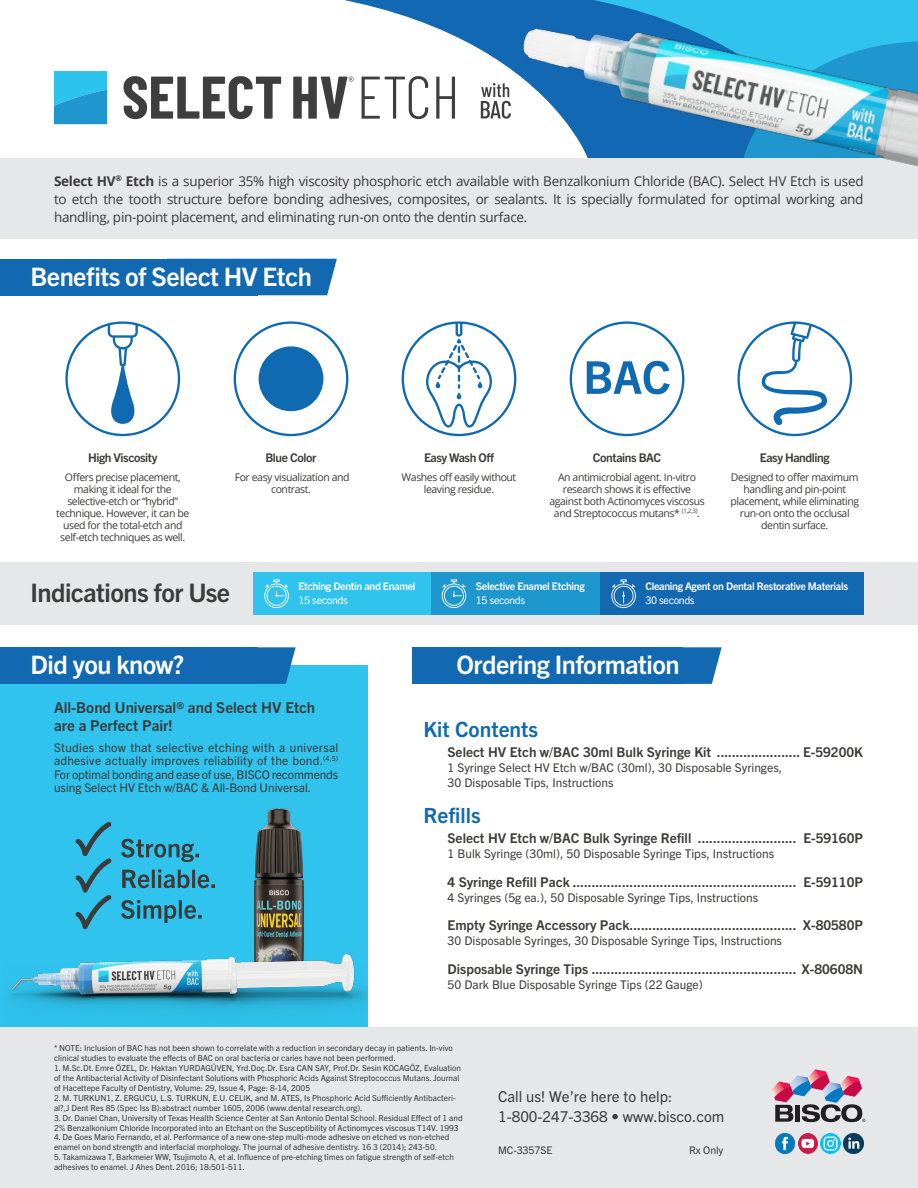
<style>
.page{position:relative;width:918px;height:1188px;background:#fff}
.page>*{position:absolute;margin:0;border:0;box-sizing:border-box;transform-origin:0 0}
.t1{font:700 25.5px "Trade Gothic Next LT Pro";letter-spacing:-.02em;color:#fff}
.t2{font:700 25.5px "Trade Gothic Next LT Pro";letter-spacing:-.02em;color:#3b3b3a}
.t3{font:700 21px "Trade Gothic Next LT Pro";color:#106ab2}
.t4{font:700 21px "Trade Gothic Next LT Pro";color:#1269b2}
.body_copy{font:15px "Trade Gothic Next LT Pro";color:#3b3b3a}
.t5{font:700 15px/18px "Trade Gothic Next LT Pro";color:#3b3b3a}
.t6{font:700 13.5px "Trade Gothic Next LT Pro";color:#3b3b3a}
.t7{font:13.5px/18px "Open Sans";letter-spacing:-.02em;color:#3c3a3b;text-align:justify}
.t8{font:12px/13.5px "Trade Gothic Next LT Pro";color:#3b3b3a;text-align:justify}
.t9{font:700 12px "Trade Gothic Next LT Pro";letter-spacing:-.03em;color:#3b3b3a}
.t10{font:10.5px/12px "Open Sans";letter-spacing:-.04em;color:#3b3b3a;text-align:center}
.t11{font:700 10.5px "Trade Gothic Next LT Pro";letter-spacing:-.03em;color:#fff}
.t12{font:10.5px "Trade Gothic Next LT Pro";letter-spacing:-.03em;color:#fff}
.t13{font:10.5px "Trade Gothic Next LT Pro";letter-spacing:-.01em;color:#3b3b3a}
.t14{font:8.25px/9.9px "Trade Gothic Next LT Pro";color:#3b3b3a}
.s1{font-weight:700}
</style>
<div class="page">
<svg style="left:197px;top:0;width:250px;height:159px"></svg>
<svg style="left:447px;top:0;width:58px;height:159px"></svg>
<div style="left:0;top:666px;width:367px;height:403px;background:#2fc3ed"></div>
<svg style="left:257px;top:647px;width:39px;height:37px"></svg>
<div style="left:0;top:647px;width:257px;height:37px;background:#1269b2"></div>
<svg style="left:122px;top:900px;width:60px;height:2px"></svg>
<svg style="left:122px;top:869px;width:93px;height:19px"></svg>
<svg style="left:121px;top:839px;width:78px;height:23px"></svg>
<svg style="left:75px;top:821px;width:37px;height:81px"></svg>
<div style="left:0;top:159px;width:918px;height:80px;background:#e6e7e9"></div>
<div style="left:0;top:1027px;width:918px;height:161px;background:#e6e7e9"></div>
<svg style="left:772px;top:1069px;width:93px;height:53px"></svg>
<img style="left:775px;top:1134px;width:20px;height:19px">
<img style="left:798px;top:1134px;width:20px;height:19px">
<img style="left:821px;top:1134px;width:20px;height:19px">
<img style="left:844px;top:1134px;width:20px;height:19px">
<div style="left:257px;top:259px;width:80px;height:36px;background:#1269b2"></div>
<div style="left:0;top:259px;width:257px;height:36px;background:#1269b2"></div>
<svg style="left:65px;top:321px;width:115px;height:115px"></svg>
<svg style="left:234px;top:321px;width:114px;height:115px"></svg>
<div style="left:259px;top:346px;width:64px;height:65px;background:#106ab2;border-radius:50%"></div>
<svg style="left:402px;top:321px;width:114px;height:115px"></svg>
<svg style="left:570px;top:321px;width:114px;height:115px"></svg>
<svg style="left:737px;top:321px;width:115px;height:115px"></svg>
<svg style="left:683px;top:647px;width:39px;height:37px"></svg>
<div style="left:413px;top:647px;width:270px;height:37px;background:#1269b2"></div>
<div style="left:0;top:562px;width:918px;height:63px;background:#e6e7e9"></div>
<div style="left:431px;top:572px;width:169px;height:43px;background:#1e96ce"></div>
<svg style="left:442px;top:579px;width:24px;height:29px"></svg>
<div style="left:253px;top:572px;width:178px;height:43px;background:#2fc3ed"></div>
<svg style="left:264px;top:579px;width:25px;height:29px"></svg>
<div style="left:600px;top:572px;width:264px;height:43px;background:#1269b2"></div>
<svg style="left:611px;top:579px;width:25px;height:29px"></svg>
<svg style="left:124px;top:76px;width:157px;height:43px"></svg>
<svg style="left:362px;top:76px;width:66px;height:43px"></svg>
<svg style="left:436px;top:77px;width:19px;height:42px"></svg>
<svg style="left:54px;top:71px;width:53px;height:53px;background:#26acdc"></svg>
<svg style="left:293px;top:77px;width:61px;height:42px"></svg>
<svg style="left:481px;top:83px;width:24px;height:36px"></svg>
<img style="left:505px;top:0;width:413px;height:167px">
<img style="left:254px;top:808px;width:50px;height:94px">
<img style="left:9px;top:902px;width:358px;height:109px">
<p class="t7" style="left:54px;top:172px;width:811px"><span class="s1">Select HV</span><sup>®</sup> <span class="s1">Etch</span> is a superior 35% high viscosity phosphoric etch available with Benzalkonium Chloride (BAC). Select HV Etch is used to etch the tooth structure before bonding adhesives, composites, or sealants. It is specially formulated for optimal working and handling, pin-point placement, and eliminating run-on onto the dentin surface.</p>
<p class="t1" style="left:30px;top:259px;width:283px">Benefits of Select HV Etch</p>
<p class="t9" style="left:88px;top:449px;width:71px">High Viscosity</p>
<p class="t9" style="left:266px;top:449px;width:52px">Blue Color</p>
<p class="t10" style="left:56px;top:470px;width:135px">Offers precise placement, making it ideal for the selective-etch or “hybrid” technique. However, it can be used for the total-etch and self-etch techniques as well.</p>
<p class="t10" style="left:235px;top:470px;width:116px">For easy visualization and contrast.</p>
<p class="t9" style="left:424px;top:449px;width:71px">Easy Wash Off</p>
<p class="t9" style="left:593px;top:449px;width:70px">Contains BAC</p>
<p class="t10" style="left:402px;top:470px;width:116px">Washes off easily without leaving residue.</p>
<p class="t10" style="left:558px;top:470px;width:139px">An antimicrobial agent. In-vitro</p>
<p class="t10" style="left:563px;top:482px;width:130px">research shows it is effective</p>
<p class="t10" style="left:549px;top:494px;width:157px">against both Actinomyces viscosus</p>
<p class="t10" style="left:554px;top:506px;width:148px">and Streptococcus mutans* <sup>(1,2,3)</sup>.</p>
<p class="t9" style="left:760px;top:449px;width:71px">Easy Handling</p>
<p class="t10" style="left:731px;top:470px;width:130px">Designed to offer maximum handling and pin-point placement, while eliminating run-on onto the occlusal dentin surface.</p>
<p class="t2" style="left:30px;top:575px;width:201px">Indications for Use</p>
<p class="t11" style="left:476px;top:579px;width:110px">Selective Enamel Etching</p>
<p class="t11" style="left:299px;top:579px;width:119px">Etching Dentin and Enamel</p>
<p class="t12" style="left:299px;top:593px;width:51px">15 seconds</p>
<p class="t12" style="left:476px;top:593px;width:51px">15 seconds</p>
<p class="t11" style="left:645px;top:579px;width:204px">Cleaning Agent on Dental Restorative Materials</p>
<p class="t12" style="left:645px;top:593px;width:51px">30 seconds</p>
<p class="t1" style="left:30px;top:647px;width:155px">Did you know?</p>
<p class="t5" style="left:54px;top:698px;width:263px">All-Bond Universal® and Select HV Etch are a Perfect Pair!</p>
<p class="t8" style="left:54px;top:740px;width:286px">Studies show that selective etching with a universal adhesive actually improves reliability of the bond.<sup>(4,5)<br></sup>For optimal bonding and ease of use, BISCO recommends using Select HV Etch w/BAC &amp; All-Bond Universal.</p>
<p class="t1" style="left:457px;top:647px;width:225px">Ordering Information</p>
<p class="t3" style="left:424px;top:715px;width:116px">Kit Contents</p>
<p class="t6" style="left:448px;top:743px;width:417px">Select HV Etch w/BAC 30ml Bulk Syringe Kit ...................... E-59200K</p>
<p class="t8" style="left:448px;top:760px;width:336px;line-height:15px">1 Syringe Select HV Etch w/BAC (30ml), 30 Disposable Syringes,<br>30 Disposable Tips, Instructions</p>
<p class="t4" style="left:424px;top:801px;width:59px">Refills</p>
<p class="t6" style="left:448px;top:829px;width:417px">Select HV Etch w/BAC Bulk Syringe Refill .......................... E-59160P</p>
<p class="t8" style="left:448px;top:846px;width:328px">1 Bulk Syringe (30ml), 50 Disposable Syringe Tips, Instructions</p>
<p class="t6" style="left:448px;top:873px;width:417px">4 Syringe Refill Pack ........................................................... E-59110P</p>
<p class="t8" style="left:448px;top:890px;width:312px">4 Syringes (5g ea.), 50 Disposable Syringe Tips, Instructions</p>
<p class="t6" style="left:448px;top:916px;width:417px">Empty Syringe Accessory Pack............................................ X-80580P</p>
<p class="t8" style="left:448px;top:933px;width:336px">30 Disposable Syringes, 30 Disposable Syringe Tips, Instructions</p>
<p class="t6" style="left:448px;top:960px;width:417px">Disposable Syringe Tips ...................................................... X-80608N</p>
<p class="t8" style="left:448px;top:977px;width:257px">50 Dark Blue Disposable Syringe Tips (22 Gauge)</p>
<p class="t14" style="left:54px;top:1043px;width:400px">* NOTE: Inclusion of BAC has not been shown to correlate with a reduction in secondary decay in patients. In-vivo clinical studies to evaluate the effects of BAC on oral bacteria or caries have not been performed.</p>
<p class="t14" style="left:54px;top:1063px;width:409px">1. M.Sc.Dt. Emre ÖZEL, Dr. Haktan YURDAGÜVEN, Yrd.Doç.Dr. Esra CAN SAY, Prof.Dr. Sesin KOCAGÖZ, Evaluation of the Antibacterial Activity of Disinfectant Solutions with Phosphoric Acids Against Streptococcus Mutans. Journal of Hacettepe Faculty of Dentistry, Volume: 29, Issue 4, Page: 8-14, 2005</p>
<p class="t14" style="left:54px;top:1092px;width:403px">2. M. TURKUN1, Z. ERGUCU, L.S. TURKUN, E.U. CELIK, and M. ATES, Is Phosphoric Acid Sufficiently Antibacteri&shy;al?,J Dent Res 85 (Spec Iss B):abstract number 1605, 2006 (www.dental research.org).</p>
<p class="t14" style="left:54px;top:1112px;width:410px">3. Dr. Daniel Chan, University of Texas Health Science Center at San Antonio Dental School. Residual Effect of 1 and<br>2% Benzalkonium Chloride Incorporated into an Etchant on the Susceptibility of Actinomyces viscosus T14V. 1993</p>
<p class="t14" style="left:54px;top:1132px;width:397px">4. De Goes Mario Fernando, et al. Performance of a new one-step multi-mode adhesive on etched vs non-etched enamel on bond strength and interfacial morphology. The journal of adhesive dentistry. 16 3 (2014); 243-50.</p>
<p class="t14" style="left:54px;top:1152px;width:402px">5. Takamizawa T, Barkmeier WW, Tsujimoto A, et al. Influence of pre-etching times on fatigue strength of self-etch adhesives to enamel. J Ahes Dent. 2016; 18:501-511.</p>
<p class="body_copy" style="left:498px;top:1086px;width:176px">Call us! We’re here to help:</p>
<p class="body_copy" style="left:498px;top:1106px;width:228px">1-800-247-3368 • www.bisco.com</p>
<p class="t13" style="left:498px;top:1142px;width:56px">MC-3357SE</p>
<p class="t13" style="left:689px;top:1142px;width:36px">Rx Only</p>
</div>
